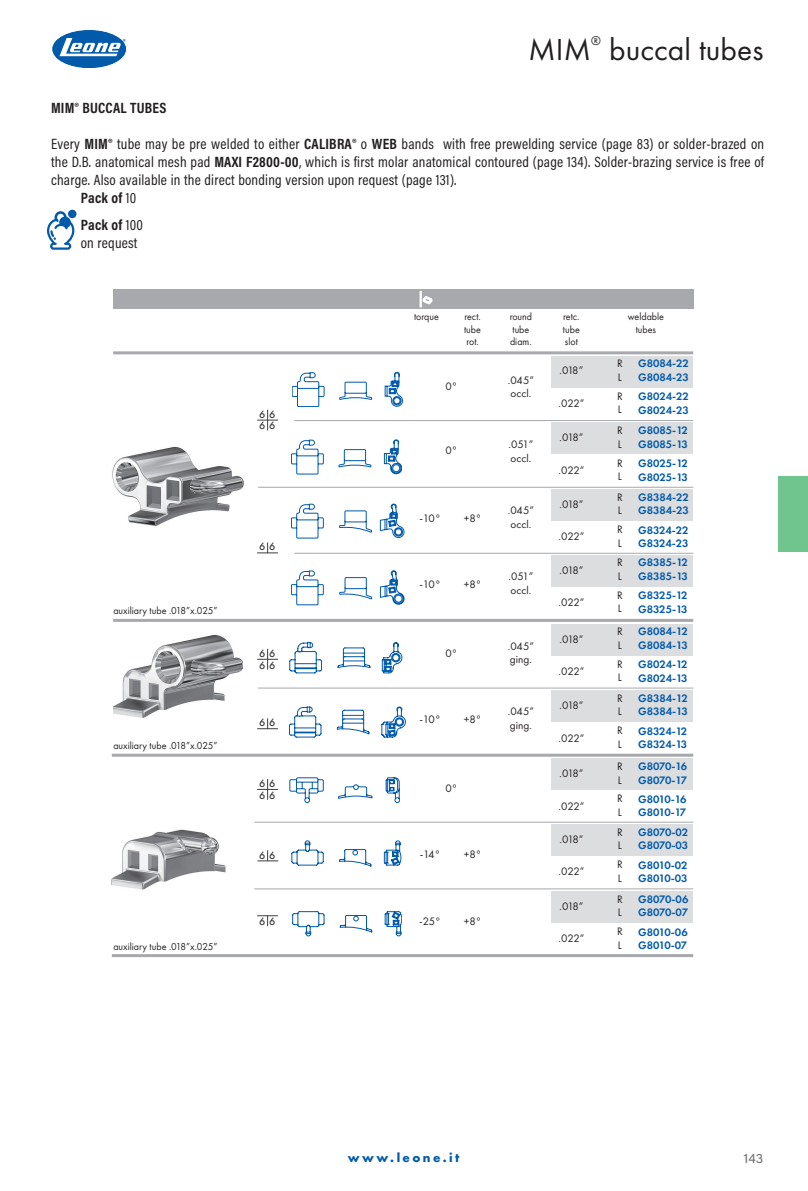
<style>
.page{position:relative;width:808px;height:1191px;background:#fff}
.page>*{position:absolute;margin:0;border:0;box-sizing:border-box;transform-origin:0 0}
.t1{font:31.5px "Futura PT";color:#231f20}
.t2{font:15px/18px "Acumin Pro Cond";letter-spacing:.015em;color:#231f20}
.t3{font:700 15px "Acumin Pro Cond";letter-spacing:.015em;color:#231f20}
.t4{font:13.5px "Acumin Pro";color:#6c6d70}
.t5{font:700 13.2px "Futura PT";letter-spacing:.18em;color:#015aaa}
.t6{font:13.2px "Futura PT";color:#231f20}
.t7{font:600 11.25px/13.5px "Futura PT";color:#015aaa}
.t8{font:11.25px/13.5px "Futura PT";letter-spacing:-.025em;color:#231f20}
.t9{font:600 11.25px/13.5px "Futura PT";letter-spacing:-.025em;color:#015aaa}
.t10{font:600 11.25px/13.5px "Futura PT";letter-spacing:-.07em;color:#015aaa}
.t11{font:500 10.95px/11.7px "Futura PT";color:#3e3e3f}
.t12{font:10.5px/12.6px "Futura PT";color:#231f20;text-align:justify;scale:.95 1}
.s1{font-weight:700}
.s2{font-weight:400}
</style>
<div class="page">
<svg style="left:53px;top:31px;width:73px;height:37px"></svg>
<div style="left:778px;top:476px;width:30px;height:75px;background:#70c48d"></div>
<div style="left:551px;top:356px;width:142px;height:31px;background:#dcdddf"></div>
<div style="left:551px;top:422px;width:142px;height:32px;background:#dcdddf"></div>
<div style="left:551px;top:489px;width:142px;height:32px;background:#dcdddf"></div>
<div style="left:551px;top:555px;width:142px;height:31px;background:#dcdddf"></div>
<div style="left:551px;top:624px;width:142px;height:31px;background:#dcdddf"></div>
<div style="left:551px;top:690px;width:142px;height:32px;background:#dcdddf"></div>
<div style="left:551px;top:758px;width:142px;height:32px;background:#dcdddf"></div>
<div style="left:551px;top:824px;width:142px;height:32px;background:#dcdddf"></div>
<div style="left:551px;top:891px;width:142px;height:32px;background:#dcdddf"></div>
<img style="left:112px;top:447px;width:132px;height:79px">
<svg style="left:292px;top:372px;width:111px;height:35px"></svg>
<svg style="left:291px;top:440px;width:111px;height:34px"></svg>
<svg style="left:291px;top:504px;width:113px;height:34px"></svg>
<svg style="left:291px;top:570px;width:113px;height:35px"></svg>
<hr style="left:113px;top:351px;width:580px;height:3px;background:#a8a9ad">
<hr style="left:254px;top:888px;width:439px;height:1px;background:#a8a9ad">
<hr style="left:294px;top:553px;width:399px;height:1px;background:#a8a9ad">
<hr style="left:258px;top:687px;width:435px;height:1px;background:#a8a9ad">
<hr style="left:112px;top:753px;width:581px;height:3px;background:#a8a9ad">
<hr style="left:254px;top:822px;width:439px;height:1px;background:#a8a9ad">
<hr style="left:112px;top:954px;width:581px;height:3px;background:#a8a9ad">
<hr style="left:294px;top:420px;width:399px;height:1px;background:#a8a9ad">
<hr style="left:113px;top:619px;width:580px;height:3px;background:#a8a9ad">
<hr style="left:258px;top:487px;width:435px;height:1px;background:#a8a9ad">
<svg style="left:257px;top:410px;width:21px;height:20px"></svg>
<svg style="left:257px;top:649px;width:21px;height:20px"></svg>
<svg style="left:257px;top:779px;width:21px;height:20px"></svg>
<svg style="left:257px;top:542px;width:21px;height:11px"></svg>
<svg style="left:257px;top:718px;width:21px;height:11px"></svg>
<svg style="left:257px;top:915px;width:21px;height:11px"></svg>
<svg style="left:257px;top:850px;width:21px;height:11px"></svg>
<img style="left:114px;top:635px;width:129px;height:83px">
<img style="left:112px;top:829px;width:114px;height:61px">
<svg style="left:290px;top:642px;width:112px;height:31px"></svg>
<svg style="left:289px;top:707px;width:117px;height:30px"></svg>
<svg style="left:290px;top:777px;width:110px;height:25px"></svg>
<svg style="left:292px;top:911px;width:110px;height:25px"></svg>
<svg style="left:292px;top:840px;width:109px;height:26px"></svg>
<div style="left:113px;top:289px;width:580px;height:20px;background:#a8a9ad"></div>
<hr style="left:419px;top:291px;width:3px;height:16px;background:#fff">
<svg style="left:421px;top:294px;width:12px;height:13px"></svg>
<div style="left:55px;top:211px;width:12px;height:13px;border:2px solid #015aaa;border-radius:50%"></div>
<svg style="left:50px;top:243px;width:21px;height:7px"></svg>
<div style="left:68px;top:210px;width:9px;height:8px;background:#015aaa;border-radius:50%"></div>
<svg style="left:47px;top:214px;width:28px;height:33px"></svg>
<h1 class="t1" style="left:528px;top:30px;width:64px">MIM</h1>
<p class="t6" style="left:591px;top:32px;width:11px">®</p>
<h1 class="t1" style="left:609px;top:30px;width:156px">buccal tubes</h1>
<p class="t3" style="left:51px;top:98px;width:117px">MIM® BUCCAL TUBES</p>
<p class="t2" style="left:51px;top:135px;width:715px">Every <span class="s1">MIM®</span> tube may be pre welded to either <span class="s1">CALIBRA®</span> o <span class="s1">WEB</span> bands with free prewelding service (page 83) or solder-brazed on</p>
<p class="t2" style="left:51px;top:153px;width:714px">the D.B. anatomical mesh pad <span class="s1">MAXI F2800-00</span>, which is first molar anatomical contoured (page 134). Solder-brazing service is free of</p>
<p class="t2" style="left:51px;top:171px;width:407px">charge. Also available in the direct bonding version upon request (page 131).</p>
<p class="t3" style="left:81px;top:188px;width:57px">Pack of <span class="s2">10</span></p>
<p class="t2" style="left:81px;top:215px;width:64px"><span class="s1">Pack of</span> 100 on request</p>
<p class="t11" style="left:259px;top:408px;width:18px">6 6<br>6 6</p>
<p class="t12" style="left:113px;top:604px;width:111px">auxiliary tube .018”x.025”</p>
<p class="t12" style="left:113px;top:739px;width:111px">auxiliary tube .018”x.025”</p>
<p class="t12" style="left:113px;top:940px;width:111px">auxiliary tube .018”x.025”</p>
<p class="t11" style="left:259px;top:541px;width:18px">6 6</p>
<p class="t11" style="left:259px;top:647px;width:18px">6 6<br>6 6</p>
<p class="t11" style="left:259px;top:717px;width:18px">6 6</p>
<p class="t11" style="left:259px;top:777px;width:18px">6 6<br>6 6</p>
<p class="t11" style="left:259px;top:849px;width:18px">6 6</p>
<p class="t11" style="left:259px;top:915px;width:18px">6 6</p>
<p class="t12" style="left:414px;top:310px;width:28px">torque</p>
<p class="t12" style="left:464px;top:310px;width:19px">rect. tube rot.</p>
<p class="t12" style="left:510px;top:310px;width:25px;text-align:left">round tube diam.</p>
<p class="t12" style="left:563px;top:310px;width:19px">retc. tube slot</p>
<p class="t8" style="left:445px;top:379px;width:13px">0°</p>
<p class="t8" style="left:508px;top:373px;width:28px">.045” occl.</p>
<p class="t8" style="left:559px;top:364px;width:25px">.018”</p>
<p class="t8" style="left:558px;top:396px;width:27px">.022”</p>
<p class="t8" style="left:445px;top:443px;width:13px">0°</p>
<p class="t8" style="left:508px;top:438px;width:26px">.051” occl.</p>
<p class="t8" style="left:559px;top:431px;width:25px">.018”</p>
<p class="t8" style="left:558px;top:463px;width:27px">.022”</p>
<p class="t8" style="left:419px;top:511px;width:23px">-10°</p>
<p class="t8" style="left:464px;top:511px;width:19px">+8°</p>
<p class="t8" style="left:419px;top:577px;width:23px">-10°</p>
<p class="t8" style="left:464px;top:577px;width:19px">+8°</p>
<p class="t8" style="left:445px;top:646px;width:13px">0°</p>
<p class="t8" style="left:419px;top:712px;width:23px">-10°</p>
<p class="t8" style="left:464px;top:712px;width:19px">+8°</p>
<p class="t8" style="left:445px;top:781px;width:13px">0°</p>
<p class="t8" style="left:420px;top:847px;width:22px">-14°</p>
<p class="t8" style="left:464px;top:847px;width:19px">+8°</p>
<p class="t8" style="left:419px;top:914px;width:23px">-25°</p>
<p class="t8" style="left:464px;top:914px;width:19px">+8°</p>
<p class="t8" style="left:508px;top:503px;width:28px">.045” occl.</p>
<p class="t8" style="left:508px;top:570px;width:26px">.051” occl.</p>
<p class="t8" style="left:508px;top:639px;width:28px">.045” ging.</p>
<p class="t8" style="left:508px;top:705px;width:28px">.045” ging.</p>
<p class="t8" style="left:559px;top:497px;width:25px">.018”</p>
<p class="t8" style="left:558px;top:529px;width:27px">.022”</p>
<p class="t8" style="left:559px;top:563px;width:25px">.018”</p>
<p class="t8" style="left:558px;top:595px;width:27px">.022”</p>
<p class="t8" style="left:559px;top:632px;width:25px">.018”</p>
<p class="t8" style="left:558px;top:664px;width:27px">.022”</p>
<p class="t8" style="left:559px;top:698px;width:25px">.018”</p>
<p class="t8" style="left:558px;top:731px;width:27px">.022”</p>
<p class="t8" style="left:559px;top:766px;width:25px">.018”</p>
<p class="t8" style="left:558px;top:799px;width:27px">.022”</p>
<p class="t8" style="left:559px;top:832px;width:25px">.018”</p>
<p class="t8" style="left:558px;top:864px;width:27px">.022”</p>
<p class="t8" style="left:559px;top:899px;width:25px">.018”</p>
<p class="t8" style="left:558px;top:931px;width:27px">.022”</p>
<p class="t12" style="left:628px;top:310px;width:40px;text-align:center">weldable tubes</p>
<p class="t8" style="left:617px;top:357px;width:7px">R<br>L</p>
<p class="t7" style="left:638px;top:357px;width:52px">G8084-22<br>G8084-23</p>
<p class="t8" style="left:617px;top:389px;width:7px">R<br>L</p>
<p class="t7" style="left:638px;top:389px;width:52px">G8024-22<br>G8024-23</p>
<p class="t8" style="left:617px;top:423px;width:7px">R<br>L</p>
<p class="t7" style="left:638px;top:423px;width:51px">G8085-12<br>G8085-13</p>
<p class="t8" style="left:617px;top:456px;width:7px">R<br>L</p>
<p class="t7" style="left:638px;top:456px;width:51px">G8025-12<br>G8025-13</p>
<p class="t8" style="left:617px;top:490px;width:7px">R<br>L</p>
<p class="t7" style="left:638px;top:490px;width:52px">G8384-22<br>G8384-23</p>
<p class="t8" style="left:617px;top:522px;width:7px">R<br>L</p>
<p class="t7" style="left:638px;top:523px;width:52px">G8324-22<br>G8324-23</p>
<p class="t8" style="left:617px;top:556px;width:7px">R<br>L</p>
<p class="t7" style="left:638px;top:556px;width:51px">G8385-12<br>G8385-13</p>
<p class="t8" style="left:617px;top:588px;width:7px">R<br>L</p>
<p class="t7" style="left:638px;top:589px;width:51px">G8325-12<br>G8325-13</p>
<p class="t8" style="left:617px;top:625px;width:7px">R<br>L</p>
<p class="t7" style="left:638px;top:624px;width:51px">G8084-12<br>G8084-13</p>
<p class="t8" style="left:617px;top:657px;width:7px">R<br>L</p>
<p class="t7" style="left:638px;top:657px;width:51px">G8024-12<br>G8024-13</p>
<p class="t8" style="left:617px;top:691px;width:7px">R<br>L</p>
<p class="t7" style="left:638px;top:691px;width:51px">G8384-12<br>G8384-13</p>
<p class="t8" style="left:617px;top:724px;width:7px">R<br>L</p>
<p class="t9" style="left:638px;top:724px;width:51px">G8324-12<br>G8324-13</p>
<p class="t8" style="left:617px;top:759px;width:7px">R<br>L</p>
<p class="t9" style="left:638px;top:759px;width:51px">G8070-16<br>G8070-17</p>
<p class="t8" style="left:617px;top:792px;width:7px">R<br>L</p>
<p class="t10" style="left:638px;top:792px;width:50px">G8010-16<br>G8010-17</p>
<p class="t8" style="left:617px;top:825px;width:7px">R<br>L</p>
<p class="t7" style="left:638px;top:825px;width:52px">G8070-02<br>G8070-03</p>
<p class="t8" style="left:617px;top:857px;width:7px">R<br>L</p>
<p class="t7" style="left:638px;top:858px;width:51px">G8010-02<br>G8010-03</p>
<p class="t8" style="left:617px;top:892px;width:7px">R<br>L</p>
<p class="t7" style="left:638px;top:892px;width:52px">G8070-06<br>G8070-07</p>
<p class="t8" style="left:617px;top:924px;width:7px">R<br>L</p>
<p class="t7" style="left:638px;top:925px;width:51px">G8010-06<br>G8010-07</p>
<p class="t5" style="left:348px;top:1148px;width:113px">www.leone.it</p>
<p class="t4" style="left:743px;top:1148px;width:21px">143</p>
</div>
